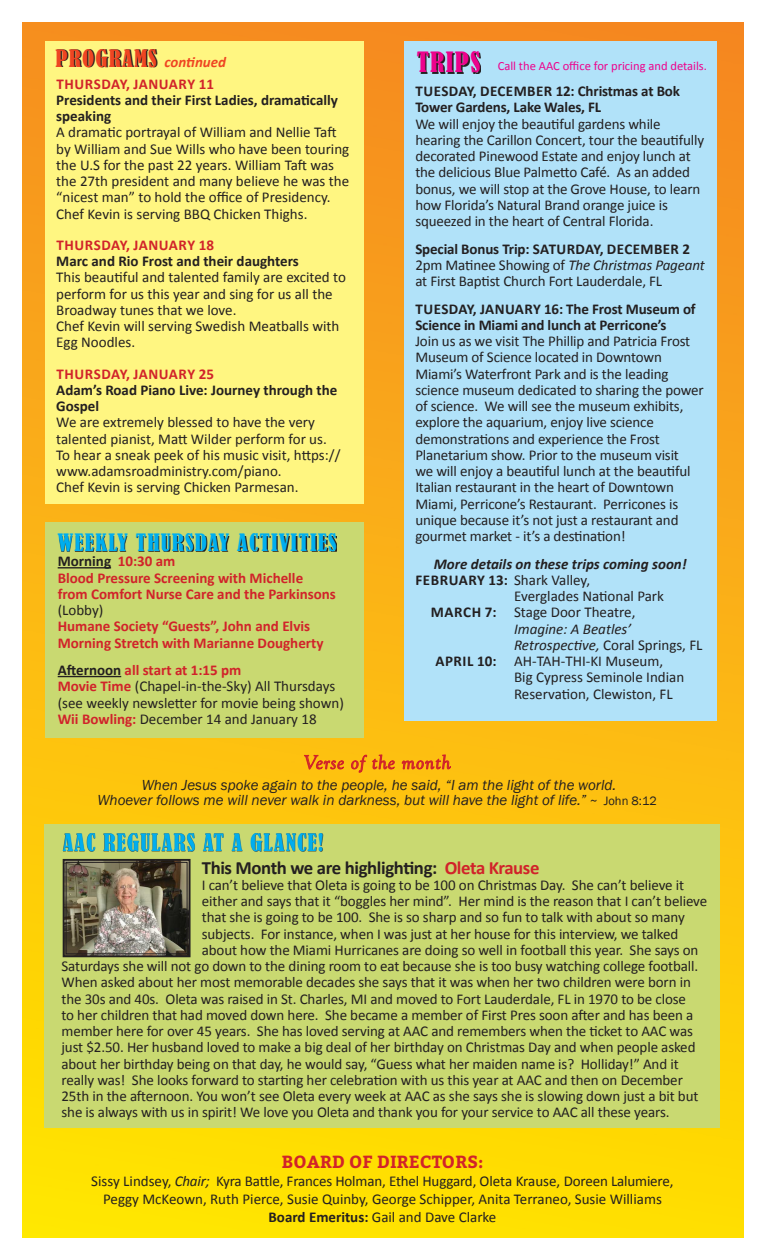
<style>
.page{position:relative;width:765px;height:1260px;background:#fff}
.page>*{position:absolute;margin:0;border:0;box-sizing:border-box;transform-origin:0 0}
.t1{font:condensed 22.5px "Bernard";letter-spacing:.05em;color:#00aeef}
.t2{font:italic 20.12px "Goudy Old Style T";letter-spacing:.04em;color:#d1232a}
.t3{font:700 18.75px "Calibri";letter-spacing:-.02em;color:#231f20}
.t4{font:700 17.5px "Bitter";letter-spacing:.01em;color:#d1232a}
.t5{font:15px/16.2px "Calibri";letter-spacing:-.01em;color:#231f20}
.t6{font:700 15px/16.2px "Calibri";color:#231f20}
.t7{font:700 15px/16.2px "Calibri";color:#d1232a}
.t8{font:italic 15px/15.6px "Franklin Gothic";color:#231f20;text-align:center}
.t9{font:700 15px "Calibri";letter-spacing:.035em;color:#d1232a}
.t10{font:italic 700 15px "Calibri";color:#231f20}
.t11{font:italic 700 15px "Calibri";color:#ef4522}
.t12{font:italic 15px "Calibri";color:#231f20}
.t13{font:12.5px "Calibri";color:#ed028c}
.s1{font-family:"Bernard";font-weight:400;font-style:normal;font-stretch:condensed;font-size:22.5px;color:#231f20}
.s2{color:#231f20}
.s3{font-weight:700}
.s4{font-weight:700;color:#d1232a}
.s5{font-family:"Bernard";font-stretch:condensed;font-size:26.25px}
.s6{font-style:italic}
.s7{font-style:normal;font-size:12.5px}
.s8{color:#d1232a}
</style>
<div class="page">
<img style="left:22px;top:22px;width:722px;height:1216px">
<div style="left:45px;top:41px;width:319px;height:463px;background:#fff681"></div>
<div style="left:45px;top:824px;width:675px;height:303px;background:#c9d971"></div>
<div style="left:63px;top:833px;width:260px;height:19px;background:#231f20;opacity:.75"></div>
<img style="left:62px;top:858px;width:129px;height:100px">
<div style="left:66px;top:862px;width:121px;height:92px;border:1px solid #231f20"></div>
<svg style="left:304px;top:755px;width:40px;height:14px"></svg>
<svg style="left:351px;top:755px;width:44px;height:18px"></svg>
<svg style="left:402px;top:755px;width:49px;height:15px"></svg>
<div style="left:45px;top:522px;width:319px;height:216px;background:#c9d971"></div>
<hr style="left:58px;top:567px;width:53px;height:1px;background:#231f20">
<hr style="left:58px;top:676px;width:63px;height:1px;background:#231f20">
<svg style="left:60px;top:536px;width:277px;height:16px"></svg>
<div style="left:404px;top:41px;width:312px;height:680px;background:#b1e2f9"></div>
<svg style="left:418px;top:53px;width:63px;height:21px"></svg>
<p class="t11" style="left:57px;top:53px;width:171px"><span class="s1">PROGRAMS</span> continued</p>
<p class="t9" style="left:57px;top:78px;width:159px">THURSDAY, JANUARY 11</p>
<p class="t6" style="left:56px;top:92px;width:283px">Presidents and their First Ladies, dramatically speaking</p>
<p class="t5" style="left:56px;top:124px;width:295px">A dramatic portrayal of William and Nellie Taft by William and Sue Wills who have been touring the U.S for the past 22 years. William Taft was the 27th president and many believe he was the “nicest man” to hold the office of Presidency.<br>Chef Kevin is serving BBQ Chicken Thighs.</p>
<p class="t9" style="left:57px;top:240px;width:159px">THURSDAY, JANUARY 18</p>
<p class="t6" style="left:56px;top:254px;width:244px">Marc and Rio Frost and their daughters</p>
<p class="t5" style="left:56px;top:269px;width:291px">This beautiful and talented family are excited to perform for us this year and sing for us all the Broadway tunes that we love.<br>Chef Kevin will serving Swedish Meatballs with Egg Noodles.</p>
<p class="t9" style="left:57px;top:368px;width:159px">THURSDAY, JANUARY 25</p>
<p class="t6" style="left:56px;top:383px;width:283px">Adam’s Road Piano Live: Journey through the<br>Gospel</p>
<p class="t5" style="left:56px;top:414px;width:286px">We are extremely blessed to have the very talented pianist, Matt Wilder perform for us.<br>To hear a sneak peek of his music visit, https:// www.adamsroadministry.com/piano.<br>Chef Kevin is serving Chicken Parmesan.</p>
<h1 class="t1" style="left:57px;top:530px;width:281px">WEEKLY THURSDAY ACTIVITIES</h1>
<p class="t7" style="left:58px;top:555px;width:280px"><span class="s2">Morning</span> 10:30 am<br>Blood Pressure Screening with Michelle from Comfort Nurse Care and the Parkinsons</p>
<p class="t5" style="left:58px;top:602px;width:47px">(Lobby)</p>
<p class="t7" style="left:58px;top:620px;width:267px">Humane Society “Guests”, John and Elvis<br>Morning Stretch with Marianne Dougherty</p>
<p class="t5" style="left:58px;top:662px;width:288px"><span class="s3">Afternoon</span> <span class="s4">all start at 1:15 pm<br>Movie Time</span> (Chapel-in-the-Sky) All Thursdays (see weekly newsletter for movie being shown)<br><span class="s4">Wii Bowling:</span> December 14 and January 18</p>
<p class="t13" style="left:417px;top:58px;width:292px"><span class="s5">TRIPS</span> Call the AAC office for pricing and details.</p>
<p class="t6" style="left:415px;top:84px;width:266px">TUESDAY, DECEMBER 12: Christmas at Bok<br>Tower Gardens, Lake Wales, FL</p>
<p class="t5" style="left:415px;top:116px;width:290px">We will enjoy the beautiful gardens while hearing the Carillon Concert, tour the beautifully decorated Pinewood Estate and enjoy lunch at the delicious Blue Palmetto Café. As an added bonus, we will stop at the Grove House, to learn how Florida’s Natural Brand orange juice is squeezed in the heart of Central Florida.</p>
<p class="t5" style="left:415px;top:241px;width:291px"><span class="s3">Special Bonus Trip: SATURDAY, DECEMBER 2<br></span>2pm Matinee Showing of <span class="s6">The Christmas Pageant </span>at First Baptist Church Fort Lauderdale, FL</p>
<p class="t6" style="left:415px;top:302px;width:282px">TUESDAY, JANUARY 16: The Frost Museum of<br>Science in Miami and lunch at Perricone’s</p>
<p class="t5" style="left:415px;top:333px;width:290px">Join us as we visit The Phillip and Patricia Frost Museum of Science located in Downtown Miami’s Waterfront Park and is the leading science museum dedicated to sharing the power of science. We will see the museum exhibits, explore the aquarium, enjoy live science demonstrations and experience the Frost Planetarium show. Prior to the museum visit<br>we will enjoy a beautiful lunch at the beautiful Italian restaurant in the heart of Downtown Miami, Perricone’s Restaurant. Perricones is unique because it’s not just a restaurant and gourmet market - it’s a destination!</p>
<p class="t10" style="left:434px;top:554px;width:254px">More details on these trips coming soon!</p>
<p class="t5" style="left:415px;top:572px;width:176px"><span class="s3">FEBRUARY 13:</span> Shark Valley,</p>
<p class="t5" style="left:514px;top:588px;width:151px">Everglades National Park</p>
<p class="t5" style="left:431px;top:604px;width:206px"><span class="s3">MARCH 7:</span> Stage Door Theatre,</p>
<p class="t12" style="left:514px;top:623px;width:119px">Imagine: A Beatles’</p>
<p class="t5" style="left:514px;top:637px;width:190px"><span class="s6">Retrospective,</span> Coral Springs, FL</p>
<p class="t5" style="left:435px;top:653px;width:229px"><span class="s3">APRIL 10:</span> AH-TAH-THI-KI Museum,</p>
<p class="t5" style="left:514px;top:669px;width:172px">Big Cypress Seminole Indian</p>
<p class="t5" style="left:514px;top:686px;width:160px">Reservation, Clewiston, FL</p>
<h2 class="t2" style="left:304px;top:755px;width:148px">Verse of the month</h2>
<p class="t8" style="left:97px;top:778px;width:561px">When Jesus spoke again to the people, he said, “I am the light of the world.<br>Whoever follows me will never walk in darkness, but will have the light of life.” <span class="s7">~ John 8:12</span></p>
<h1 class="t1" style="left:63px;top:830px;width:263px">AAC REGULARS AT A GLANCE!</h1>
<p class="t3" style="left:202px;top:855px;width:339px">This Month we are highlighting: <span class="s8">Oleta Krause</span></p>
<p class="t5" style="left:202px;top:877px;width:484px">I can’t believe that Oleta is going to be 100 on Christmas Day. She can’t believe it</p>
<p class="t5" style="left:202px;top:893px;width:507px">either and says that it “boggles her mind”. Her mind is the reason that I can’t believe</p>
<p class="t5" style="left:202px;top:909px;width:485px">that she is going to be 100. She is so sharp and so fun to talk with about so many</p>
<p class="t5" style="left:202px;top:926px;width:478px">subjects. For instance, when I was just at her house for this interview, we talked</p>
<p class="t5" style="left:202px;top:942px;width:498px">about how the Miami Hurricanes are doing so well in football this year. She says on</p>
<p class="t5" style="left:62px;top:958px;width:638px">Saturdays she will not go down to the dining room to eat because she is too busy watching college football.</p>
<p class="t5" style="left:62px;top:974px;width:631px">When asked about her most memorable decades she says that it was when her two children were born in</p>
<p class="t5" style="left:62px;top:991px;width:626px">the 30s and 40s. Oleta was raised in St. Charles, MI and moved to Fort Lauderdale, FL in 1970 to be close</p>
<p class="t5" style="left:62px;top:1007px;width:633px">to her children that had moved down here. She became a member of First Pres soon after and has been a</p>
<p class="t5" style="left:62px;top:1023px;width:633px">member here for over 45 years. She has loved serving at AAC and remembers when the ticket to AAC was</p>
<p class="t5" style="left:62px;top:1039px;width:636px">just $2.50. Her husband loved to make a big deal of her birthday on Christmas Day and when people asked</p>
<p class="t5" style="left:62px;top:1056px;width:619px">about her birthday being on that day, he would say, “Guess what her maiden name is? Holliday!” And it</p>
<p class="t5" style="left:62px;top:1072px;width:623px">really was! She looks forward to starting her celebration with us this year at AAC and then on December</p>
<p class="t5" style="left:62px;top:1088px;width:638px">25th in the afternoon. You won’t see Oleta every week at AAC as she says she is slowing down just a bit but</p>
<p class="t5" style="left:62px;top:1104px;width:610px">she is always with us in spirit! We love you Oleta and thank you for your service to AAC all these years.</p>
<p class="t4" style="left:282px;top:1154px;width:203px">BOARD OF DIRECTORS:</p>
<p class="t5" style="left:91px;top:1172px;width:584px;line-height:18px;text-align:center">Sissy Lindsey, <span class="s6">Chair;</span> Kyra Battle, Frances Holman, Ethel Huggard, Oleta Krause, Doreen Lalumiere,<br>Peggy McKeown, Ruth Pierce, Susie Quinby, George Schipper, Anita Terraneo, Susie Williams<br><span class="s3">Board Emeritus:</span> Gail and Dave Clarke</p>
</div>
